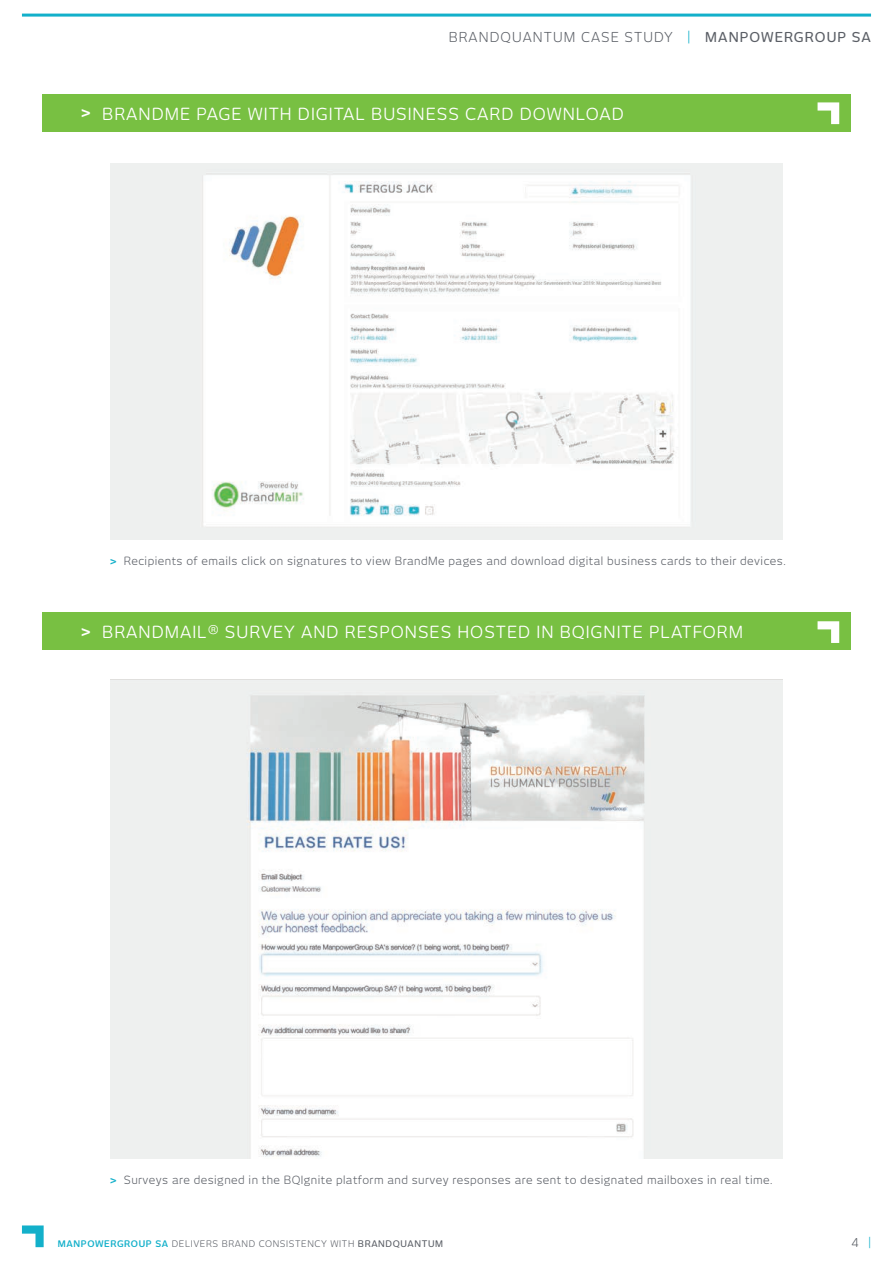
<style>
.page{position:relative;width:893px;height:1263px;background:#fff}
.page>*{position:absolute;margin:0;border:0;box-sizing:border-box;transform-origin:0 0}
.t1{font:16.5px "New June";letter-spacing:.06em;color:#fff}
.t2{font:13.5px "New June";letter-spacing:.08em;color:#5b5f66}
.t3{font:12px "New June";color:#5b5f66}
.t4{font:11.25px "New June";letter-spacing:.04em;color:#5b5f66}
.t5{font:9px "New June";letter-spacing:.07em;color:#5b5f66}
.s1{color:#13b0ca}
.s2{font-weight:500}
.s3{font-weight:600}
.s4{font-weight:600;color:#13b0ca}
</style>
<div class="page">
<img style="left:110px;top:680px;width:672px;height:478px">
<img style="left:110px;top:163px;width:672px;height:376px">
<div style="left:42px;top:94px;width:808px;height:37px;background:#78c042"></div>
<svg style="left:817px;top:102px;width:22px;height:22px"></svg>
<div style="left:42px;top:613px;width:808px;height:37px;background:#78c042"></div>
<svg style="left:817px;top:621px;width:22px;height:22px"></svg>
<svg style="left:22px;top:1225px;width:22px;height:22px"></svg>
<hr style="left:22px;top:14px;width:849px;height:3px;background:#13b0ca">
<p class="t2" style="left:449px;top:29px;width:424px">BRANDQUANTUM CASE STUDY <span class="s1">|</span> <span class="s2">MANPOWERGROUP SA</span></p>
<h1 class="t1" style="left:81px;top:104px;width:544px"><span class="s3">&gt;</span> BRANDME PAGE WITH DIGITAL BUSINESS CARD DOWNLOAD</h1>
<p class="t4" style="left:110px;top:554px;width:677px"><span class="s4">&gt;</span> Recipients of emails click on signatures to view BrandMe pages and download digital business cards to their devices.</p>
<h1 class="t1" style="left:81px;top:623px;width:664px"><span class="s3">&gt;</span> BRANDMAIL<sup>®</sup> SURVEY AND RESPONSES HOSTED IN BQIGNITE PLATFORM</h1>
<p class="t4" style="left:110px;top:1173px;width:664px"><span class="s4">&gt;</span> Surveys are designed in the BQIgnite platform and survey responses are sent to designated mailboxes in real time.</p>
<p class="t5" style="left:58px;top:1238px;width:387px"><span class="s4">MANPOWERGROUP SA</span> DELIVERS BRAND CONSISTENCY WITH <span class="s2">BRANDQUANTUM</span></p>
<p class="t3" style="left:851px;top:1236px;width:21px">4 <span class="s1">|</span></p>
</div>
